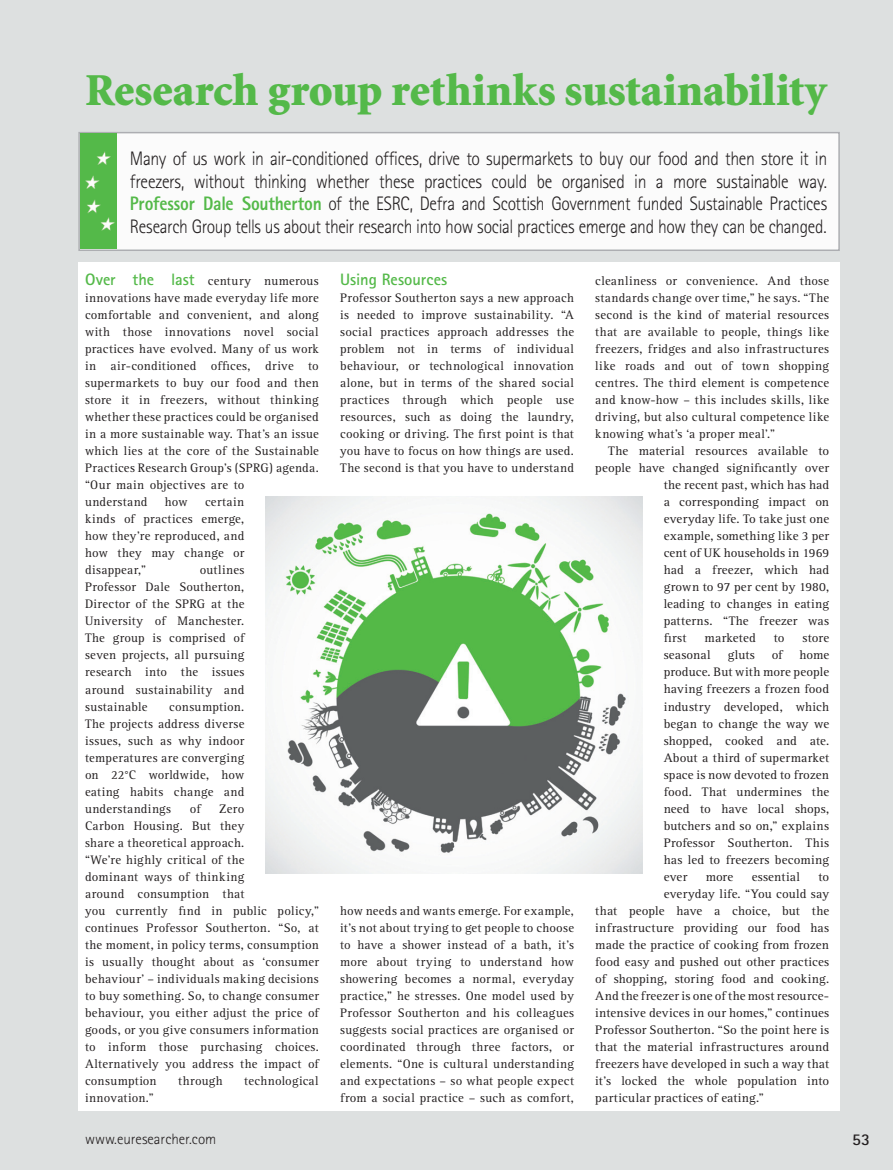
<style>
.page{position:relative;width:893px;height:1170px;background:#fff}
.page>*{position:absolute;margin:0;border:0;box-sizing:border-box;transform-origin:0 0}
.t1{font:900 45.75px "Minion Std";color:#54b949}
.t2{font:300 19.5px/22.5px "Rotis Sans Serif";letter-spacing:-.02em;color:#231f20;text-align:justify;scale:.91 1}
.t3{font:700 16.5px "Rotis Sans Serif";color:#54b949}
.t4{font:700 16.5px "Rotis Sans Serif";color:#231f20}
.t5{font:300 15px "Rotis Sans Serif";color:#231f20}
.t6{font:12.75px/17px "Rotis Serif";letter-spacing:.02em;color:#231f20;text-align:justify}
.t7{font:12.75px "Rotis Serif";color:#231f20}
.s1{font-weight:800;color:#54b949}
.s2{font-family:"Rotis Sans Serif";font-weight:700;font-size:16.5px;color:#54b949}
</style>
<div class="page">
<div style="left:0;top:0;width:893px;height:1169px;background:#dde0e0"></div>
<div style="left:79px;top:262px;width:761px;height:848px;background:#fff"></div>
<img style="left:266px;top:496px;width:376px;height:377px">
<div style="left:78px;top:132px;width:762px;height:119px;background:#fff;border:2px solid #a8a9ad"></div>
<div style="left:80px;top:134px;width:37px;height:115px;background:#54b949"></div>
<img style="left:85px;top:151px;width:30px;height:80px">
<h1 class="t1" style="left:85px;top:67px;width:743px">Research group rethinks sustainability</h1>
<p class="t2" style="left:130px;top:147px;width:768px">Many of us work in air-conditioned offices, drive to supermarkets to buy our food and then store it in freezers, without thinking whether these practices could be organised in a more sustainable way.<br><span class="s1">Professor Dale Southerton</span> of the ESRC, Defra and Scottish Government funded Sustainable Practices Research Group tells us about their research into how social practices emerge and how they can be changed.</p>
<p class="t6" style="left:85px;top:273px;width:235px;text-align:left"><span class="s2">Over the last</span> century numerous innovations have made everyday life more comfortable and convenient, and along with those innovations novel social practices have evolved. Many of us work in air-conditioned offices, drive to supermarkets to buy our food and then store it in freezers, without thinking whether these practices could be organised in a more sustainable way. That’s an issue which lies at the core of the Sustainable Practices Research Group’s (SPRG) agenda. “Our main objectives are to<br>understand</p>
<p class="t6" style="left:165px;top:494px;width:24px">how</p>
<p class="t6" style="left:85px;top:494px;width:161px;text-indent:120px">certain kinds of practices emerge, how they’re reproduced, and how they may change or disappear,”</p>
<p class="t6" style="left:85px;top:562px;width:161px;text-indent:115px">outlines Professor Dale Southerton, Director of the SPRG at the University of Manchester.<br>The group is comprised of seven projects, all pursuing research into the issues around sustainability and sustainable</p>
<p class="t6" style="left:85px;top:698px;width:161px;text-indent:84px">consumption.<br>The projects address diverse issues, such as why indoor temperatures are converging on 22°C worldwide, how eating habits change and understandings</p>
<p class="t6" style="left:190px;top:800px;width:12px">of</p>
<p class="t6" style="left:85px;top:800px;width:235px;text-align:left;text-indent:134px">Zero<br>Carbon Housing. But they<br>share a theoretical approach.<br>“We’re highly critical of the<br>dominant ways of thinking<br>around consumption that<br>you currently find in public policy,” continues Professor Southerton. “So, at the moment, in policy terms, consumption is usually thought about as ‘consumer behaviour’ – individuals making decisions to buy something. So, to change consumer behaviour, you either adjust the price of goods, or you give consumers information to inform those purchasing choices.<br>Alternatively you address the impact of consumption</p>
<p class="t6" style="left:178px;top:1072px;width:46px">through</p>
<p class="t6" style="left:244px;top:1072px;width:76px">technological</p>
<p class="t6" style="left:85px;top:1089px;width:70px">innovation.”</p>
<p class="t3" style="left:340px;top:269px;width:108px">Using Resources</p>
<p class="t6" style="left:340px;top:290px;width:235px">Professor Southerton says a new approach is needed to improve sustainability. “A social practices approach addresses the problem not in terms of individual behaviour, or technological innovation alone, but in terms of the shared social practices through which people use resources, such as doing the laundry, cooking or driving. The first point is that you have to focus on how things are used.<br>The second is that you have to understand</p>
<p class="t6" style="left:340px;top:902px;width:235px">how needs and wants emerge. For example, it’s not about trying to get people to choose to have a shower instead of a bath, it’s more about trying to understand how showering becomes a normal, everyday practice,” he stresses. One model used by Professor Southerton and his colleagues suggests social practices are organised or coordinated through three factors, or elements. “One is cultural understanding and expectations – so what people expect from a social practice – such as comfort,</p>
<p class="t6" style="left:595px;top:273px;width:235px">cleanliness or convenience. And those standards change over time,” he says. “The second is the kind of material resources that are available to people, things like freezers, fridges and also infrastructures like roads and out of town shopping centres. The third element is competence and know-how – this includes skills, like driving, but also cultural competence like knowing what’s ‘a proper meal’.”</p>
<p class="t6" style="left:608px;top:443px;width:223px">The material resources available to</p>
<p class="t6" style="left:595px;top:460px;width:235px">people have changed significantly over</p>
<p class="t6" style="left:664px;top:477px;width:167px">the recent past, which has had</p>
<p class="t6" style="left:664px;top:494px;width:167px">a corresponding impact on</p>
<p class="t6" style="left:664px;top:511px;width:167px">everyday life. To take just one</p>
<p class="t6" style="left:664px;top:528px;width:167px">example, something like 3 per</p>
<p class="t7" style="left:664px;top:546px;width:167px">cent of UK households in 1969</p>
<p class="t6" style="left:664px;top:562px;width:167px">had a freezer, which had</p>
<p class="t6" style="left:664px;top:579px;width:167px">grown to 97 per cent by 1980,</p>
<p class="t6" style="left:664px;top:596px;width:167px">leading to changes in eating</p>
<p class="t6" style="left:664px;top:613px;width:167px">patterns. “The freezer was</p>
<p class="t6" style="left:664px;top:630px;width:24px">first</p>
<p class="t6" style="left:704px;top:630px;width:53px">marketed</p>
<p class="t6" style="left:774px;top:630px;width:12px">to</p>
<p class="t6" style="left:803px;top:630px;width:28px">store</p>
<p class="t6" style="left:664px;top:647px;width:49px">seasonal</p>
<p class="t6" style="left:728px;top:647px;width:29px">gluts</p>
<p class="t6" style="left:772px;top:647px;width:12px">of</p>
<p class="t6" style="left:664px;top:647px;width:167px;text-indent:136px">home produce. But with more people having freezers a frozen food industry developed, which began to change the way we shopped, cooked and ate.<br>About a third of supermarket space is now devoted to frozen food. That undermines the need to have local shops, butchers and so on,” explains Professor Southerton. This has led to freezers becoming ever</p>
<p class="t6" style="left:706px;top:868px;width:29px">more</p>
<p class="t6" style="left:752px;top:868px;width:50px">essential</p>
<p class="t6" style="left:818px;top:868px;width:12px">to</p>
<p class="t6" style="left:664px;top:885px;width:167px">everyday life. “You could say</p>
<p class="t7" style="left:595px;top:903px;width:235px">that people have a choice, but the</p>
<p class="t6" style="left:595px;top:919px;width:235px">infrastructure providing our food has</p>
<p class="t6" style="left:595px;top:936px;width:235px">made the practice of cooking from frozen</p>
<p class="t6" style="left:595px;top:953px;width:235px">food easy and pushed out other practices</p>
<p class="t6" style="left:595px;top:970px;width:235px">of shopping, storing food and cooking.</p>
<p class="t6" style="left:595px;top:987px;width:235px">And the freezer is one of the most resource-</p>
<p class="t6" style="left:595px;top:1004px;width:235px">intensive devices in our homes,” continues</p>
<p class="t6" style="left:595px;top:1021px;width:235px">Professor Southerton. “So the point here is</p>
<p class="t6" style="left:595px;top:1038px;width:235px">that the material infrastructures around</p>
<p class="t6" style="left:595px;top:1055px;width:235px">freezers have developed in such a way that</p>
<p class="t7" style="left:595px;top:1073px;width:235px">it’s locked the whole population into</p>
<p class="t6" style="left:595px;top:1089px;width:170px">particular practices of eating.”</p>
<p class="t5" style="left:85px;top:1129px;width:133px">www.euresearcher.com</p>
<p class="t4" style="left:852px;top:1128px;width:19px">53</p>
</div>
